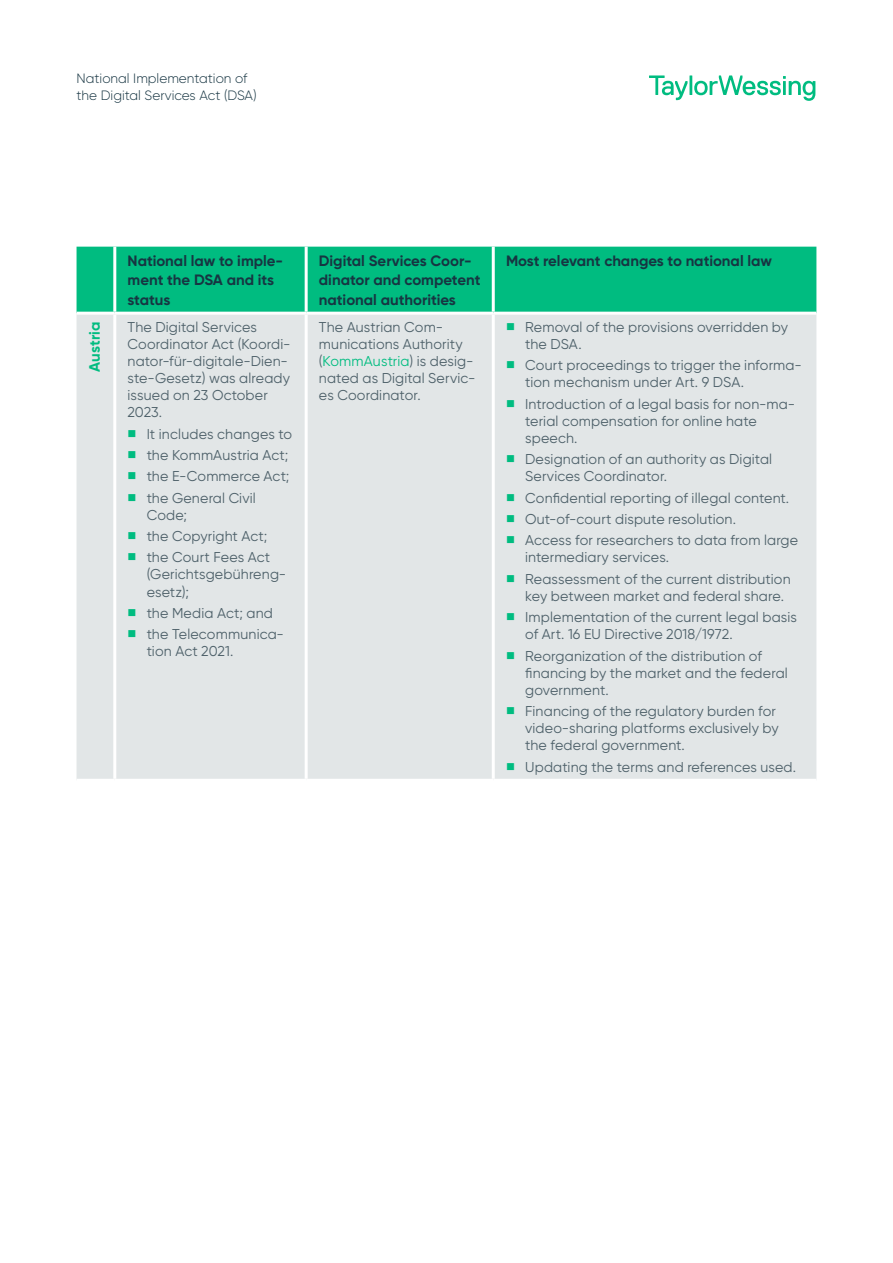
<style>
.page{position:relative;width:893px;height:1263px;background:#fff}
.page>*{position:absolute;margin:0;border:0;box-sizing:border-box;transform-origin:0 0}
.t1{font:700 15px/19.5px "Gilroy";color:#173542}
.t2{font:700 15px "Gilroy";letter-spacing:.005em;color:#00bc80}
.t3{font:14.25px/17.1px "Gilroy";letter-spacing:.01em;color:#4d6069}
.t4{font:300 13.5px/16.5px "Gilroy";color:#173542}
.s1{color:#00bc80}
</style>
<div class="page">
<svg style="left:649px;top:75px;width:166px;height:26px"></svg>
<div style="left:77px;top:247px;width:739px;height:65px;background:#00bc80"></div>
<div style="left:77px;top:315px;width:739px;height:464px;background:#e2e6e7"></div>
<hr style="left:113px;top:247px;width:3px;height:65px;background:#fff">
<hr style="left:305px;top:247px;width:3px;height:65px;background:#fff">
<hr style="left:492px;top:247px;width:3px;height:65px;background:#fff">
<hr style="left:113px;top:315px;width:3px;height:464px;background:#fff">
<hr style="left:305px;top:315px;width:3px;height:464px;background:#fff">
<hr style="left:492px;top:315px;width:3px;height:464px;background:#fff">
<svg style="left:129px;top:430px;width:7px;height:7px"></svg>
<svg style="left:129px;top:451px;width:7px;height:7px"></svg>
<svg style="left:129px;top:472px;width:7px;height:7px"></svg>
<svg style="left:129px;top:494px;width:7px;height:7px"></svg>
<svg style="left:129px;top:532px;width:7px;height:7px"></svg>
<svg style="left:129px;top:553px;width:7px;height:8px"></svg>
<svg style="left:129px;top:609px;width:7px;height:7px"></svg>
<svg style="left:129px;top:630px;width:7px;height:7px"></svg>
<svg style="left:507px;top:323px;width:7px;height:7px"></svg>
<svg style="left:507px;top:361px;width:7px;height:7px"></svg>
<svg style="left:507px;top:400px;width:7px;height:7px"></svg>
<svg style="left:507px;top:455px;width:7px;height:7px"></svg>
<svg style="left:507px;top:494px;width:7px;height:7px"></svg>
<svg style="left:507px;top:515px;width:7px;height:7px"></svg>
<svg style="left:507px;top:536px;width:7px;height:7px"></svg>
<svg style="left:507px;top:575px;width:7px;height:7px"></svg>
<svg style="left:507px;top:613px;width:7px;height:7px"></svg>
<svg style="left:507px;top:652px;width:7px;height:7px"></svg>
<svg style="left:507px;top:707px;width:7px;height:7px"></svg>
<svg style="left:507px;top:763px;width:7px;height:7px"></svg>
<p class="t4" style="left:77px;top:70px;width:182px">National Implementation of the Digital Services Act (DSA)</p>
<p class="t1" style="left:128px;top:251px;width:157px">National law to imple&shy;ment the DSA and its status</p>
<p class="t1" style="left:319px;top:251px;width:163px">Digital Services Coor&shy;dinator and competent national authorities</p>
<p class="t1" style="left:506px;top:251px;width:268px">Most relevant changes to national law</p>
<p class="t2" style="left:85px;top:372px;width:52px;rotate:-90deg">Austria</p>
<p class="t3" style="left:128px;top:318px;width:164px">The Digital Services<br>Coordinator Act (Koordi&shy;nator-für-digitale-Dien&shy;ste-Gesetz) was already issued on 23 October<br>2023.</p>
<p class="t3" style="left:147px;top:423px;width:147px;line-height:21.3px">It includes changes to the KommAustria Act; the E-Commerce Act; the General Civil</p>
<p class="t3" style="left:147px;top:504px;width:125px;line-height:21.3px">Code;<br>the Copyright Act; the Court Fees Act</p>
<p class="t3" style="left:147px;top:566px;width:141px">(Gerichtsgebühreng&shy;esetz);</p>
<p class="t3" style="left:147px;top:602px;width:139px;line-height:21.3px">the Media Act; and the Telecommunica-</p>
<p class="t3" style="left:147px;top:643px;width:88px">tion Act 2021.</p>
<p class="t3" style="left:319px;top:318px;width:158px">The Austrian Com&shy;munications Authority (<span class="s1">KommAustria</span>) is desig&shy;nated as Digital Servic&shy;es Coordinator.</p>
<p class="t3" style="left:525px;top:318px;width:264px">Removal of the provisions overridden by the DSA.</p>
<p class="t3" style="left:525px;top:356px;width:278px">Court proceedings to trigger the informa&shy;tion mechanism under Art. 9 DSA.</p>
<p class="t3" style="left:525px;top:395px;width:271px">Introduction of a legal basis for non-ma&shy;terial compensation for online hate speech.</p>
<p class="t3" style="left:525px;top:450px;width:248px">Designation of an authority as Digital<br>Services Coordinator.</p>
<p class="t3" style="left:525px;top:487px;width:275px;line-height:21.3px">Confidential reporting of illegal content.<br>Out-of-court dispute resolution.<br>Access for researchers to data from large</p>
<p class="t3" style="left:525px;top:547px;width:267px;line-height:21.3px">intermediary services.<br>Reassessment of the current distribution</p>
<p class="t3" style="left:525px;top:585px;width:273px;line-height:21.3px">key between market and federal share.<br>Implementation of the current legal basis</p>
<p class="t3" style="left:525px;top:623px;width:238px;line-height:21.3px">of Art. 16 EU Directive 2018/1972.<br>Reorganization of the distribution of</p>
<p class="t3" style="left:525px;top:664px;width:264px">financing by the market and the federal government.</p>
<p class="t3" style="left:525px;top:702px;width:255px">Financing of the regulatory burden for video-sharing platforms exclusively by the federal government.</p>
<p class="t3" style="left:525px;top:758px;width:272px">Updating the terms and references used.</p>
</div>
